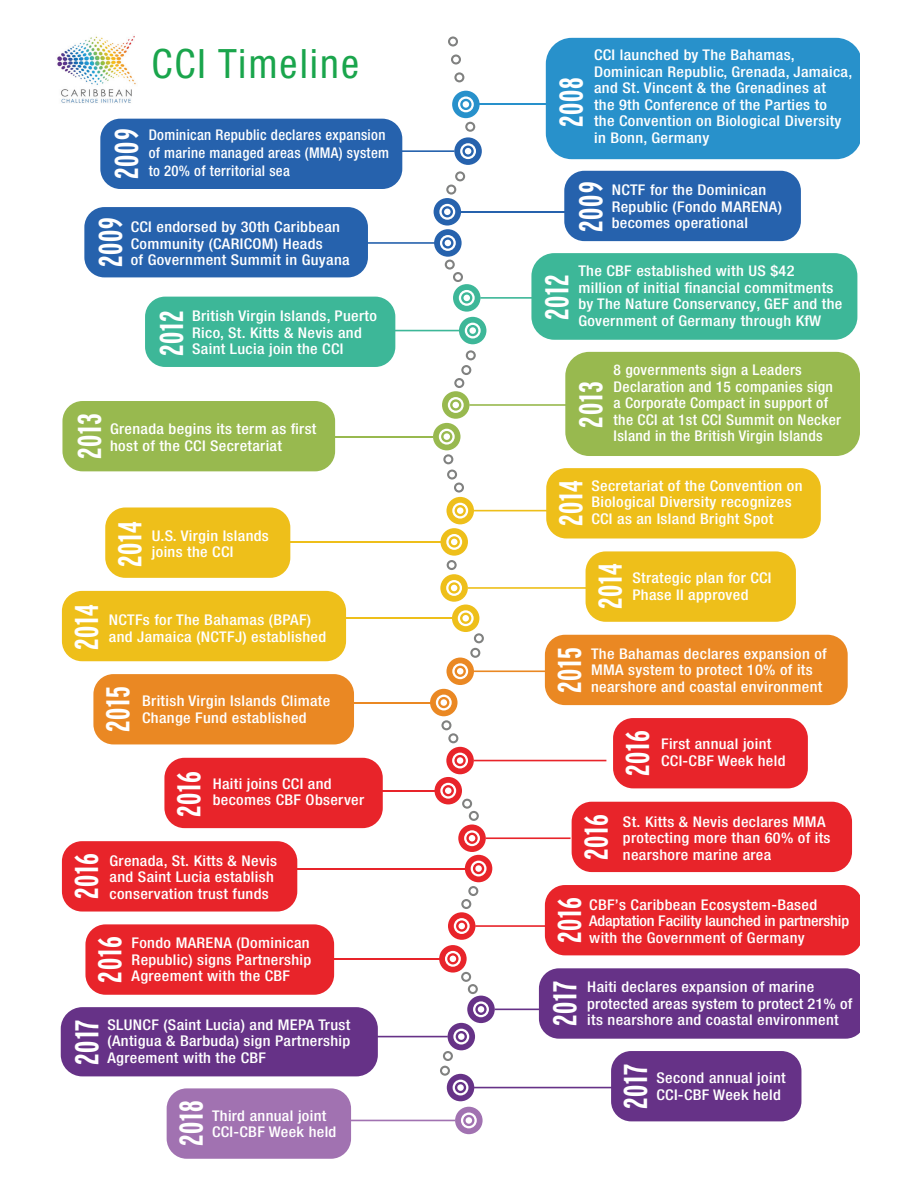
<style>
.page{position:relative;width:918px;height:1188px;background:#fff}
.page>*{position:absolute;margin:0;border:0;box-sizing:border-box;transform-origin:0 0}
.t1{font:condensed 40.5px "Helvetica Neue LT Pro";letter-spacing:.05em;color:#1aa54c}
.t2{font:700 extra-condensed 33px "Interstate";letter-spacing:.03em;color:#fff}
.t3{font:500 condensed 14.85px/16.5px "Helvetica Neue LT Pro";letter-spacing:.02em;color:#fff;scale:1.1 1}
.t4{font:500 condensed 14.85px/16.5px "Helvetica Neue LT Pro";letter-spacing:.02em;color:#fff;scale:1.05 1}
.t5{font:500 condensed 14.85px/17.7px "Helvetica Neue LT Pro";letter-spacing:.02em;color:#fff}
</style>
<div class="page">
<hr style="left:469px;top:404px;width:103px;height:2px;background:#98b94f">
<hr style="left:388px;top:330px;width:71px;height:1px;background:#3db798">
<hr style="left:480px;top:297px;width:109px;height:2px;background:#3db798">
<hr style="left:358px;top:242px;width:79px;height:2px;background:#2662ad">
<hr style="left:461px;top:211px;width:109px;height:2px;background:#2662ad">
<hr style="left:370px;top:150px;width:85px;height:2px;background:#2662ad">
<hr style="left:479px;top:104px;width:82px;height:1px;background:#2891cb">
<hr style="left:281px;top:541px;width:160px;height:2px;background:#eebf1a">
<hr style="left:327px;top:436px;width:106px;height:1px;background:#98b94f">
<hr style="left:339px;top:617px;width:113px;height:2px;background:#eebf1a">
<hr style="left:372px;top:1036px;width:76px;height:1px;background:#663287">
<hr style="left:474px;top:510px;width:85px;height:1px;background:#eebf1a">
<hr style="left:468px;top:587px;width:170px;height:2px;background:#eebf1a">
<hr style="left:345px;top:702px;width:85px;height:1px;background:#ea8823">
<hr style="left:474px;top:670px;width:85px;height:2px;background:#ea8823">
<hr style="left:474px;top:760px;width:132px;height:1px;background:#e8242a">
<hr style="left:350px;top:790px;width:85px;height:2px;background:#e8242a">
<hr style="left:284px;top:868px;width:181px;height:1px;background:#e8242a">
<hr style="left:486px;top:837px;width:85px;height:2px;background:#e8242a">
<hr style="left:326px;top:958px;width:113px;height:2px;background:#e8242a">
<hr style="left:475px;top:925px;width:85px;height:2px;background:#e8242a">
<hr style="left:495px;top:1009px;width:85px;height:1px;background:#663287">
<hr style="left:474px;top:1087px;width:143px;height:1px;background:#663287">
<div style="left:546px;top:468px;width:275px;height:70px;background:#eebf1a;border-radius:20px"></div>
<div style="left:100px;top:119px;width:302px;height:70px;background:#2662ad;border-radius:20px"></div>
<div style="left:546px;top:38px;width:313px;height:121px;background:#2891cb"></div>
<div style="left:531px;top:253px;width:326px;height:87px;background:#3db798;border-radius:23px"></div>
<div style="left:565px;top:352px;width:294px;height:104px;background:#98b94f;border-radius:24px"></div>
<div style="left:61px;top:1007px;width:317px;height:69px;background:#663287;border-radius:22px"></div>
<div style="left:564px;top:171px;width:237px;height:70px;background:#2662ad;border-radius:20px"></div>
<div style="left:84px;top:207px;width:284px;height:70px;background:#2662ad;border-radius:20px"></div>
<div style="left:145px;top:297px;width:250px;height:70px;background:#3db798;border-radius:20px"></div>
<div style="left:62px;top:401px;width:273px;height:70px;background:#98b94f;border-radius:20px"></div>
<div style="left:62px;top:591px;width:284px;height:70px;background:#eebf1a;border-radius:20px"></div>
<div style="left:105px;top:508px;width:185px;height:70px;background:#eebf1a;border-radius:20px"></div>
<div style="left:586px;top:551px;width:210px;height:71px;background:#eebf1a;border-radius:20px"></div>
<div style="left:545px;top:635px;width:303px;height:70px;background:#ea8823;border-radius:20px"></div>
<div style="left:93px;top:674px;width:261px;height:70px;background:#ea8823;border-radius:20px"></div>
<div style="left:613px;top:718px;width:195px;height:70px;background:#e8242a;border-radius:20px"></div>
<div style="left:62px;top:841px;width:235px;height:71px;background:#e8242a;border-radius:20px"></div>
<div style="left:164px;top:758px;width:219px;height:70px;background:#e8242a;border-radius:20px"></div>
<div style="left:572px;top:802px;width:280px;height:70px;background:#e8242a;border-radius:20px"></div>
<div style="left:545px;top:885px;width:314px;height:70px;background:#e8242a"></div>
<div style="left:85px;top:924px;width:249px;height:71px;background:#e8242a;border-radius:20px"></div>
<div style="left:539px;top:968px;width:320px;height:71px;background:#663287"></div>
<div style="left:611px;top:1051px;width:190px;height:70px;background:#663287;border-radius:20px"></div>
<hr style="left:314px;top:1120px;width:141px;height:1px;background:#a172b1">
<svg style="left:455px;top:1107px;width:28px;height:27px"></svg>
<div style="left:167px;top:1088px;width:184px;height:71px;background:#a172b1;border-radius:20px"></div>
<svg style="left:452px;top:91px;width:30px;height:74px"></svg>
<svg style="left:433px;top:350px;width:43px;height:114px"></svg>
<svg style="left:454px;top:72px;width:10px;height:10px"></svg>
<svg style="left:451px;top:54px;width:10px;height:11px"></svg>
<svg style="left:448px;top:36px;width:10px;height:11px"></svg>
<svg style="left:434px;top:171px;width:52px;height:173px"></svg>
<svg style="left:430px;top:470px;width:65px;height:631px"></svg>
<img style="left:57px;top:36px;width:79px;height:67px">
<h1 class="t1" style="left:151px;top:41px;width:209px">CCI Timeline</h1>
<h2 class="t2" style="left:108px;top:179px;width:52px;rotate:-90deg">2009</h2>
<p class="t5" style="left:149px;top:126px;width:242px">Dominican Republic declares expansion of marine managed areas (MMA) system to 20% of territorial sea</p>
<h2 class="t2" style="left:92px;top:267px;width:52px;rotate:-90deg">2009</h2>
<p class="t3" style="left:131px;top:218px;width:192px">CCI endorsed by 30th Caribbean<br>Community (CARICOM) Heads</p>
<p class="t3" style="left:131px;top:251px;width:201px">of Government Summit in Guyana</p>
<h2 class="t2" style="left:153px;top:356px;width:47px;rotate:-90deg">2012</h2>
<p class="t3" style="left:192px;top:307px;width:169px">British Virgin Islands, Puerto<br>Rico, St. Kitts &amp; Nevis and</p>
<p class="t3" style="left:192px;top:340px;width:139px">Saint Lucia join the CCI</p>
<h2 class="t2" style="left:71px;top:459px;width:47px;rotate:-90deg">2013</h2>
<p class="t3" style="left:110px;top:420px;width:189px">Grenada begins its term as first host of the CCI Secretariat</p>
<h2 class="t2" style="left:112px;top:567px;width:47px;rotate:-90deg">2014</h2>
<p class="t3" style="left:152px;top:527px;width:108px">U.S. Virgin Islands joins the CCI</p>
<h2 class="t2" style="left:68px;top:650px;width:47px;rotate:-90deg">2014</h2>
<p class="t3" style="left:109px;top:611px;width:199px">NCTFs for The Bahamas (BPAF) and Jamaica (NCTFJ) established</p>
<h2 class="t2" style="left:100px;top:732px;width:48px;rotate:-90deg">2015</h2>
<p class="t3" style="left:142px;top:692px;width:172px">British Virgin Islands Climate<br>Change Fund established</p>
<h2 class="t2" style="left:171px;top:817px;width:47px;rotate:-90deg">2016</h2>
<p class="t3" style="left:213px;top:775px;width:139px">Haiti joins CCI and becomes CBF Observer</p>
<h2 class="t2" style="left:68px;top:899px;width:47px;rotate:-90deg">2016</h2>
<p class="t3" style="left:110px;top:852px;width:154px">Grenada, St. Kitts &amp; Nevis and Saint Lucia establish conservation trust funds</p>
<h2 class="t2" style="left:92px;top:983px;width:47px;rotate:-90deg">2016</h2>
<p class="t3" style="left:132px;top:934px;width:165px;text-align:justify">Fondo MARENA (Dominican Republic) signs Partnership Agreement with the CBF</p>
<h2 class="t2" style="left:69px;top:1065px;width:47px;rotate:-90deg">2017</h2>
<p class="t3" style="left:108px;top:1016px;width:222px">SLUNCF (Saint Lucia) and MEPA Trust (Antigua &amp; Barbuda) sign Partnership</p>
<p class="t3" style="left:108px;top:1049px;width:146px">Agreement with the CBF</p>
<h2 class="t2" style="left:173px;top:1146px;width:47px;rotate:-90deg">2018</h2>
<p class="t3" style="left:212px;top:1107px;width:115px">Third annual joint<br>CCI-CBF Week held</p>
<h2 class="t2" style="left:553px;top:127px;width:52px;rotate:-90deg">2008</h2>
<p class="t3" style="left:594px;top:46px;width:236px">CCI launched by The Bahamas,<br>Dominican Republic, Grenada, Jamaica, and St. Vincent &amp; the Grenadines at<br>the 9th Conference of the Parties to<br>the Convention on Biological Diversity in Bonn, Germany</p>
<h2 class="t2" style="left:573px;top:232px;width:52px;rotate:-90deg">2009</h2>
<p class="t3" style="left:612px;top:181px;width:156px">NCTF for the Dominican<br>Republic (Fondo MARENA)</p>
<p class="t3" style="left:612px;top:214px;width:125px">becomes operational</p>
<h2 class="t2" style="left:539px;top:320px;width:47px;rotate:-90deg">2012</h2>
<p class="t3" style="left:578px;top:262px;width:242px">The CBF established with US $42<br>million of initial financial commitments by The Nature Conservancy, GEF and the</p>
<p class="t3" style="left:578px;top:312px;width:222px">Government of Germany through KfW</p>
<p class="t4" style="left:614px;top:361px;width:218px">8 governments sign a Leaders Declaration and 15 companies sign a Corporate Compact in support of the CCI at 1st CCI Summit on Necker Island in the British Virgin Islands</p>
<h2 class="t2" style="left:573px;top:428px;width:47px;rotate:-90deg">2013</h2>
<h2 class="t2" style="left:553px;top:526px;width:47px;rotate:-90deg">2014</h2>
<p class="t3" style="left:591px;top:477px;width:193px">Secretariat of the Convention on<br>Biological Diversity recognizes</p>
<p class="t3" style="left:591px;top:510px;width:167px">CCI as an Island Bright Spot</p>
<h2 class="t2" style="left:592px;top:609px;width:47px;rotate:-90deg">2014</h2>
<p class="t3" style="left:632px;top:570px;width:128px">Strategic plan for CCI<br>Phase II approved</p>
<h2 class="t2" style="left:551px;top:693px;width:48px;rotate:-90deg">2015</h2>
<p class="t3" style="left:591px;top:645px;width:216px">The Bahamas declares expansion of<br>MMA system to protect 10% of its nearshore and coastal environment</p>
<h2 class="t2" style="left:619px;top:776px;width:47px;rotate:-90deg">2016</h2>
<p class="t3" style="left:661px;top:735px;width:115px">First annual joint<br>CCI-CBF Week held</p>
<h2 class="t2" style="left:578px;top:860px;width:47px;rotate:-90deg">2016</h2>
<p class="t3" style="left:623px;top:813px;width:190px">St. Kitts &amp; Nevis declares MMA protecting more than 60% of its nearshore marine area</p>
<h2 class="t2" style="left:551px;top:943px;width:47px;rotate:-90deg">2016</h2>
<p class="t3" style="left:589px;top:896px;width:238px">CBF’s Caribbean Ecosystem-Based<br>Adaptation Facility launched in partnership with the Government of Germany</p>
<h2 class="t2" style="left:547px;top:1026px;width:47px;rotate:-90deg">2017</h2>
<p class="t3" style="left:587px;top:978px;width:242px">Haiti declares expansion of marine protected areas system to protect 21% of its nearshore and coastal environment</p>
<h2 class="t2" style="left:617px;top:1109px;width:47px;rotate:-90deg">2017</h2>
<p class="t3" style="left:656px;top:1069px;width:119px">Second annual joint<br>CCI-CBF Week held</p>
</div>
